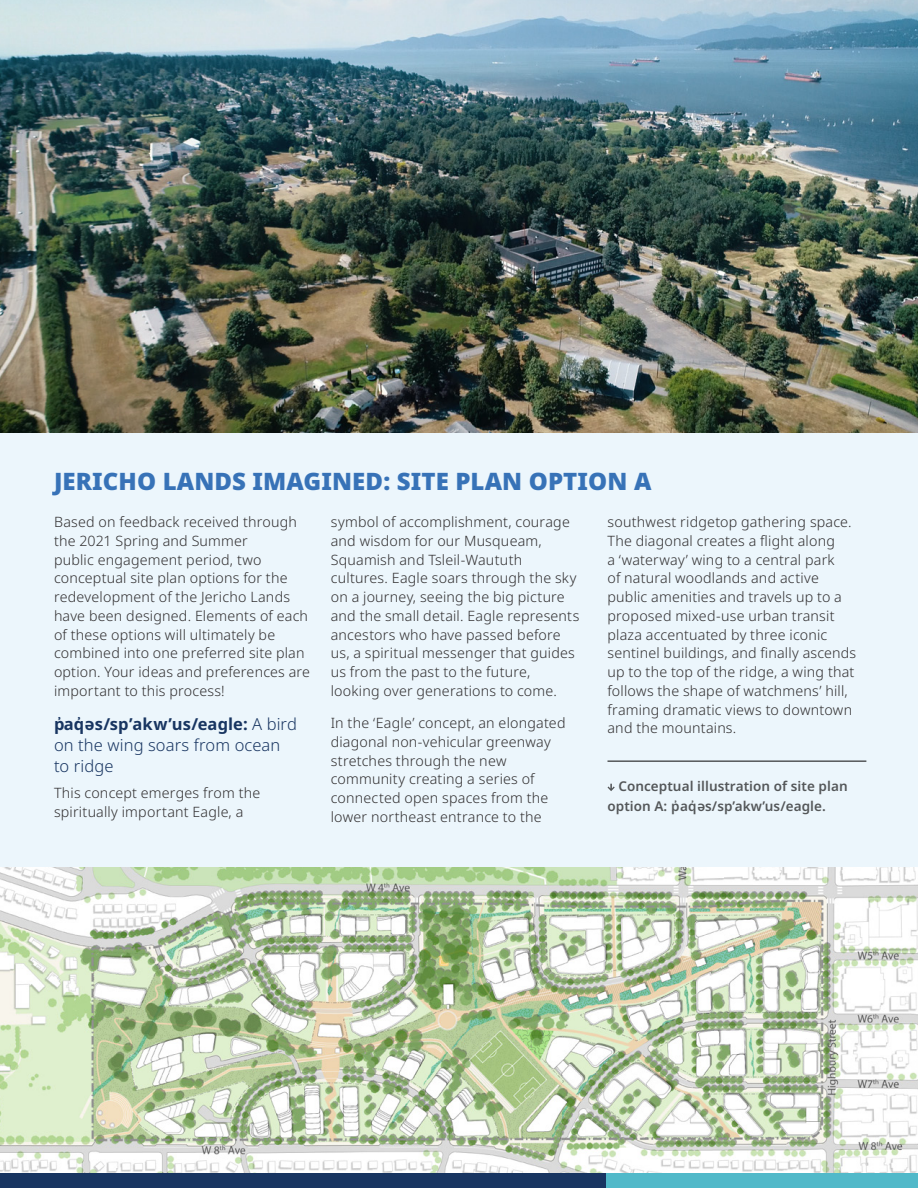
<style>
.page{position:relative;width:918px;height:1188px;background:#fff}
.page>*{position:absolute;margin:0;border:0;box-sizing:border-box;transform-origin:0 0}
.t1{font:900 24px "Noto Sans";letter-spacing:.005em;color:#2364b0}
.MST_H3{font:300 16.5px/21px "Noto Sans";letter-spacing:.01em;color:#183561}
.MST_body{font:300 14.25px/18.8px "Noto Sans";letter-spacing:.015em;color:#312f30}
.MST_caption{font:600 13.5px/19.5px "Noto Sans";letter-spacing:.005em;color:#545759}
.s1{font-weight:700}
</style>
<div class="page">
<img style="left:0;top:0;width:918px;height:433px">
<div style="left:0;top:433px;width:918px;height:755px;background:#ecf6fc"></div>
<hr style="left:608px;top:760px;width:258px;height:2px;background:#545759">
<svg style="left:608px;top:784px;width:7px;height:7px"></svg>
<img style="left:0;top:867px;width:918px;height:307px">
<div style="left:0;top:1174px;width:607px;height:14px;background:#183561"></div>
<div style="left:606px;top:1174px;width:312px;height:14px;background:#51b9c9"></div>
<h1 class="t1" style="left:54px;top:463px;width:599px">JERICHO LANDS IMAGINED: SITE PLAN OPTION A</h1>
<p class="MST_body" style="left:54px;top:513px;width:258px">Based on feedback received through the 2021 Spring and Summer<br>public engagement period, two conceptual site plan options for the redevelopment of the Jericho Lands have been designed. Elements of each of these options will ultimately be combined into one preferred site plan option. Your ideas and preferences are important to this process!</p>
<h3 class="MST_H3" style="left:54px;top:714px;width:244px"><span class="s1">p᾽aq᾽ əs/sp’akw’us/eagle:</span> A bird on the wing soars from ocean to ridge</h3>
<p class="MST_body" style="left:54px;top:784px;width:208px">This concept emerges from the spiritually important Eagle, a</p>
<p class="MST_body" style="left:331px;top:513px;width:250px">symbol of accomplishment, courage and wisdom for our Musqueam, Squamish and Tsleil-Waututh cultures. Eagle soars through the sky on a journey, seeing the big picture and the small detail. Eagle represents ancestors who have passed before us, a spiritual messenger that guides us from the past to the future, looking over generations to come.</p>
<p class="MST_body" style="left:331px;top:714px;width:236px">In the ‘Eagle’ concept, an elongated diagonal non-vehicular greenway stretches through the new community creating a series of connected open spaces from the lower northeast entrance to the</p>
<p class="MST_body" style="left:608px;top:513px;width:250px">southwest ridgetop gathering space.<br>The diagonal creates a flight along<br>a ‘waterway’ wing to a central park<br>of natural woodlands and active public amenities and travels up to a proposed mixed-use urban transit plaza accentuated by three iconic sentinel buildings, and finally ascends up to the top of the ridge, a wing that follows the shape of watchmens’ hill, framing dramatic views to downtown and the mountains.</p>
<p class="MST_caption" style="left:608px;top:777px;width:242px;text-indent:11px">Conceptual illustration of site plan option A: p᾽ aq᾽ əs/sp’akw’us/eagle.</p>
</div>
